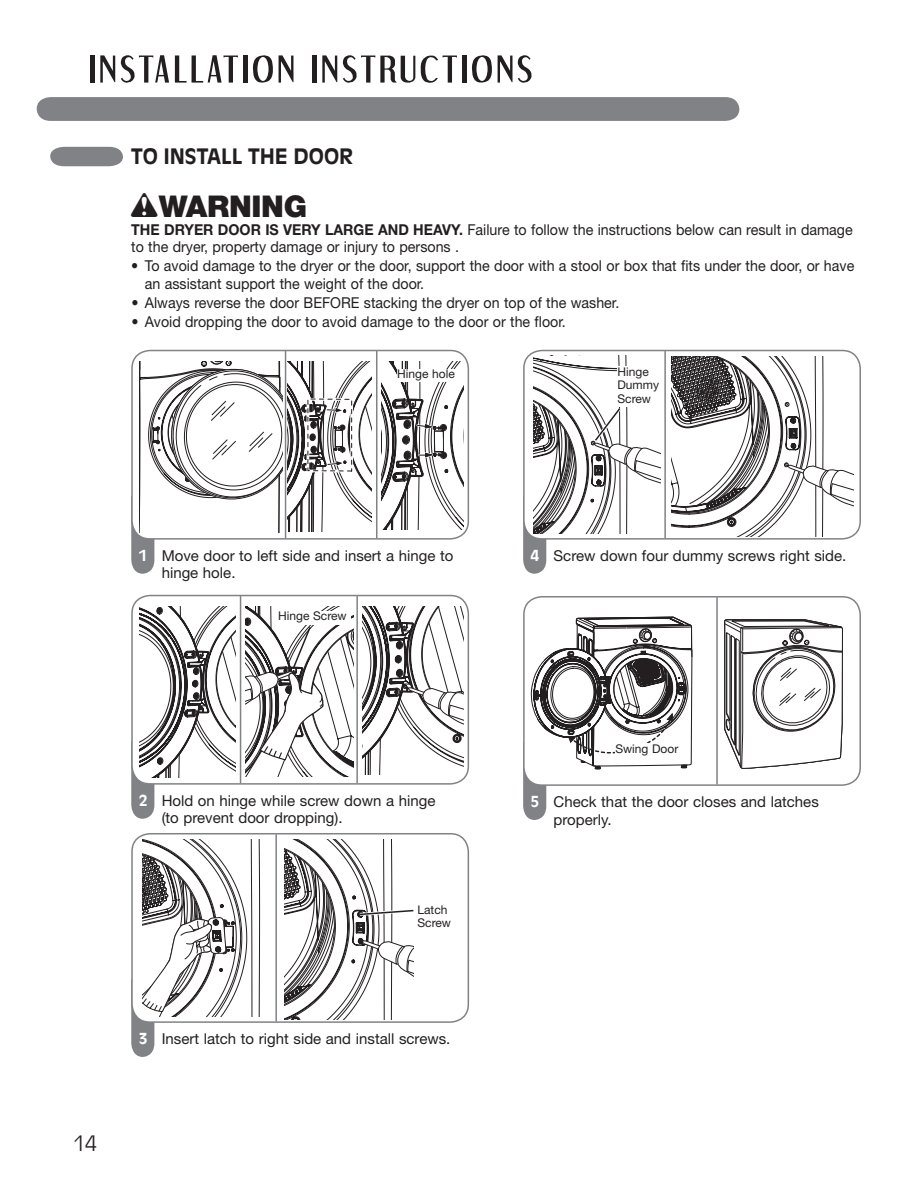
<style>
.page{position:relative;width:915px;height:1191px;background:#fff}
.page>*{position:absolute;margin:0;border:0;box-sizing:border-box;transform-origin:0 0}
.t1{font:900 30px "Helvetica Neue";letter-spacing:-.01em;color:#231f20}
.t2{font:700 21px "Antique Olive";color:#231f20}
.t3{font:300 21px "Antique Olive";color:#231f20}
.t4{font:15px/17.2px "Helvetica Neue";color:#231f20;scale:.95 1}
.t5{font:15px/17.2px "Helvetica Neue";color:#231f20}
.t6{font:700 15px "Antique Olive";color:#fff}
.t7{font:12px/13.5px "Helvetica Neue";color:#231f20}
.s1{font-weight:700}
.s2{font-family:"Antique Olive";font-weight:700;color:#fff}
</style>
<div class="page">
<svg style="left:37px;top:97px;width:702px;height:24px;background:#818386"></svg>
<hr style="left:90px;top:55px;width:4px;height:28px;background:#231f20">
<hr style="left:243px;top:55px;width:4px;height:28px;background:#231f20">
<svg style="left:100px;top:55px;width:15px;height:28px"></svg>
<svg style="left:252px;top:55px;width:41px;height:28px"></svg>
<hr style="left:462px;top:55px;width:4px;height:28px;background:#231f20">
<svg style="left:175px;top:55px;width:63px;height:28px"></svg>
<svg style="left:121px;top:55px;width:48px;height:28px"></svg>
<hr style="left:312px;top:55px;width:4px;height:28px;background:#231f20">
<svg style="left:322px;top:55px;width:135px;height:28px"></svg>
<svg style="left:471px;top:55px;width:61px;height:28px"></svg>
<svg style="left:50px;top:147px;width:73px;height:19px"></svg>
<div style="left:131px;top:833px;width:338px;height:189px;border:2px solid #808285;border-radius:18px"></div>
<hr style="left:275px;top:834px;width:2px;height:187px;background:#808285">
<svg style="left:131px;top:839px;width:129px;height:218px"></svg>
<svg style="left:284px;top:840px;width:130px;height:179px"></svg>
<div style="left:131px;top:350px;width:338px;height:189px;border:2px solid #808285;border-radius:18px"></div>
<hr style="left:285px;top:351px;width:1px;height:187px;background:#808285">
<hr style="left:376px;top:351px;width:1px;height:187px;background:#808285">
<svg style="left:131px;top:362px;width:240px;height:211px"></svg>
<svg style="left:381px;top:362px;width:82px;height:167px"></svg>
<div style="left:397px;top:368px;width:62px;height:13px;background:#fff"></div>
<div style="left:523px;top:350px;width:337px;height:189px;border:2px solid #808285;border-radius:18px"></div>
<hr style="left:664px;top:351px;width:1px;height:187px;background:#808285">
<svg style="left:671px;top:357px;width:181px;height:179px"></svg>
<svg style="left:523px;top:356px;width:137px;height:217px"></svg>
<div style="left:523px;top:596px;width:337px;height:190px;border:2px solid #808285;border-radius:18px"></div>
<hr style="left:716px;top:597px;width:1px;height:187px;background:#808285">
<svg style="left:523px;top:616px;width:169px;height:204px"></svg>
<div style="left:643px;top:631px;width:7px;height:8px;border:1px solid #231f20;border-radius:3px"></div>
<div style="left:615px;top:743px;width:68px;height:15px;background:#fff"></div>
<div style="left:131px;top:595px;width:338px;height:189px;border:2px solid #808285;border-radius:18px"></div>
<hr style="left:240px;top:596px;width:1px;height:187px;background:#808285">
<hr style="left:356px;top:596px;width:2px;height:187px;background:#808285">
<svg style="left:131px;top:607px;width:105px;height:211px"></svg>
<svg style="left:362px;top:607px;width:101px;height:167px"></svg>
<svg style="left:245px;top:607px;width:108px;height:170px"></svg>
<svg style="left:724px;top:619px;width:119px;height:150px"></svg>
<h2 class="t2" style="left:131px;top:143px;width:52px">TO INSTALL</h2>
<h2 class="t2" style="left:248px;top:143px;width:61px">THE DOOR</h2>
<h1 class="t1" style="left:159px;top:189px;width:150px">WARNING</h1>
<p class="t4" style="left:131px;top:220px;width:760px"><span class="s1">THE DRYER DOOR IS VERY LARGE AND HEAVY.</span> Failure to follow the instructions below can result in damage to the dryer, property damage or injury to persons .</p>
<p class="t4" style="left:145px;top:257px;width:748px;text-indent:-14px">• To avoid damage to the dryer or the door, support the door with a stool or box that fits under the door, or have an assistant support the weight of the door.</p>
<p class="t4" style="left:131px;top:294px;width:515px">• Always reverse the door BEFORE stacking the dryer on top of the washer.</p>
<p class="t4" style="left:131px;top:313px;width:458px">• Avoid dropping the door to avoid damage to the door or the floor.</p>
<p class="t7" style="left:397px;top:367px;width:59px">Hinge hole</p>
<p class="t7" style="left:617px;top:365px;width:43px">Hinge<br>Dummy<br>Screw</p>
<p class="t6" style="left:139px;top:546px;width:10px">1</p>
<p class="t5" style="left:162px;top:547px;width:293px">Move door to left side and insert a hinge to hinge hole.</p>
<p class="t7" style="left:278px;top:609px;width:70px">Hinge Screw</p>
<h2 class="t3" style="left:74px;top:1130px;width:25px">14</h2>
<p class="t6" style="left:139px;top:791px;width:10px">2</p>
<p class="t5" style="left:162px;top:792px;width:275px">Hold on hinge while screw down a hinge (to prevent door dropping).</p>
<p class="t7" style="left:417px;top:902px;width:35px">Latch<br>Screw</p>
<p class="t5" style="left:139px;top:1030px;width:313px"><span class="s2">3</span> Insert latch to right side and install screws.</p>
<p class="t5" style="left:530px;top:547px;width:317px"><span class="s2">4</span> Screw down four dummy screws right side.</p>
<p class="t7" style="left:615px;top:741px;width:64px">Swing Door</p>
<p class="t6" style="left:530px;top:792px;width:10px">5</p>
<p class="t5" style="left:553px;top:793px;width:267px">Check that the door closes and latches properly.</p>
</div>
